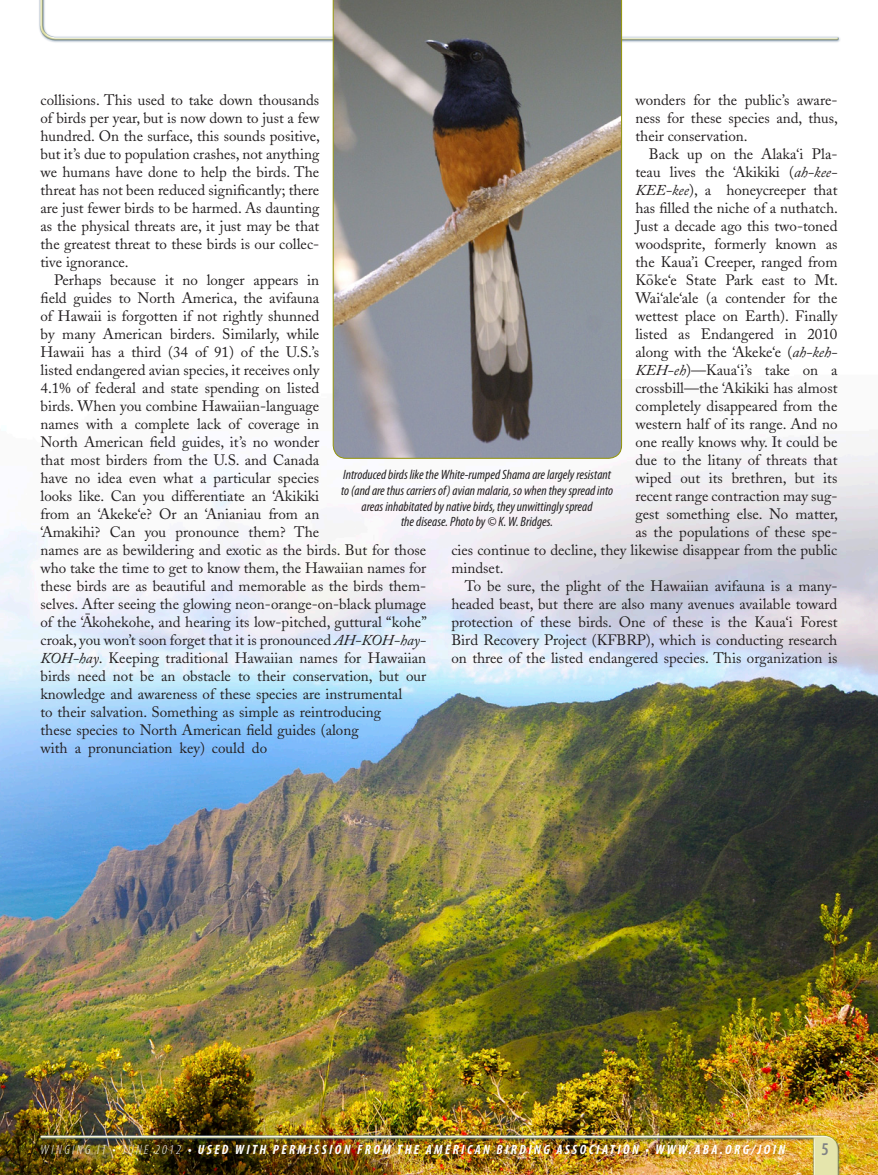
<style>
.page{position:relative;width:878px;height:1175px;background:#fff}
.page>*{position:absolute;margin:0;border:0;box-sizing:border-box;transform-origin:0 0}
.t1{font:600 condensed 18px "Myriad Pro";color:#808285}
.t2{font:15px/18px "Adobe Caslon";color:#231f20}
.t3{font:italic condensed 13.5px/15.8px "Myriad Pro";color:#231f20;text-align:center}
.t4{font:italic 700 condensed 13.5px "Myriad Pro";letter-spacing:.18em;color:#fff}
.s1{font-style:italic}
.s2{font-weight:300}
</style>
<div class="page">
<img style="left:0;top:0;width:878px;height:1174px">
<svg style="left:333px;top:0;width:289px;height:458px;background:#888582"></svg>
<p class="t2" style="left:40px;top:91px;width:281px;text-align:justify">collisions. This used to take down thousands of birds per year, but is now down to just a few hundred. On the surface, this sounds positive, but it’s due to population crashes, not anything we humans have done to help the birds. The threat has not been reduced significantly; there are just fewer birds to be harmed. As daunting as the physical threats are, it just may be that the greatest threat to these birds is our collec&shy;tive ignorance.</p>
<p class="t2" style="left:40px;top:271px;width:388px;text-indent:14px">Perhaps because it no longer appears in<br>field guides to North America, the avifauna<br>of Hawaii is forgotten if not rightly shunned<br>by many American birders. Similarly, while<br>Hawaii has a third (34 of 91) of the U.S.’s<br>listed endangered avian species, it receives only<br>4.1% of federal and state spending on listed<br>birds. When you combine Hawaiian-language<br>names with a complete lack of coverage in<br>North American field guides, it’s no wonder<br>that most birders from the U.S. and Canada<br>have no idea even what a particular species<br>looks like. Can you differentiate an ‘Akikiki<br>from an ‘Akeke‘e? Or an ‘Anianiau from an<br>‘Amakihi? Can you pronounce them? The<br>names are as bewildering and exotic as the birds. But for those who take the time to get to know them, the Hawaiian names for these birds are as beautiful and memorable as the birds them&shy;selves. After seeing the glowing neon-orange-on-black plumage of the ‘Akohekohe, and hearing its low-pitched, guttural “kohe”</p>
<p class="t2" style="left:635px;top:91px;width:204px;text-align:justify">wonders for the public’s aware&shy;ness for these species and, thus, their conservation.</p>
<p class="t2" style="left:649px;top:145px;width:190px">Back up on the Alaka‘i Pla-</p>
<p class="t2" style="left:635px;top:163px;width:203px">teau lives the ‘Akikiki (<span class="s1">ah-kee-</span></p>
<p class="t2" style="left:635px;top:181px;width:203px"><span class="s1">KEE-kee</span>), a honeycreeper that</p>
<p class="t2" style="left:635px;top:199px;width:204px">has filled the niche of a nuthatch.</p>
<p class="t2" style="left:635px;top:217px;width:203px">Just a decade ago this two-toned</p>
<p class="t2" style="left:635px;top:235px;width:203px">woodsprite, formerly known as</p>
<p class="t2" style="left:635px;top:253px;width:203px">the Kaua’i Creeper, ranged from</p>
<p class="t2" style="left:635px;top:271px;width:204px">Ko-ke‘e State Park east to Mt.</p>
<p class="t2" style="left:635px;top:289px;width:203px">Wai‘ale‘ale (a contender for the</p>
<p class="t2" style="left:635px;top:307px;width:203px">wettest place on Earth). Finally</p>
<p class="t2" style="left:635px;top:325px;width:203px">listed as Endangered in 2010</p>
<p class="t2" style="left:635px;top:343px;width:203px">along with the ‘Akeke‘e (<span class="s1">ah-keh-</span></p>
<p class="t2" style="left:635px;top:361px;width:203px"><span class="s1">KEH-eh</span>)—Kaua‘i’s take on a</p>
<p class="t2" style="left:635px;top:379px;width:203px">crossbill—the ‘Akikiki has almost</p>
<p class="t2" style="left:635px;top:397px;width:203px">completely disappeared from the</p>
<p class="t2" style="left:635px;top:415px;width:203px">western half of its range. And no</p>
<p class="t2" style="left:635px;top:433px;width:203px">one really knows why. It could be</p>
<p class="t2" style="left:635px;top:451px;width:203px">due to the litany of threats that</p>
<p class="t2" style="left:635px;top:469px;width:203px">wiped out its brethren, but its</p>
<p class="t2" style="left:635px;top:487px;width:203px">recent range contraction may sug-</p>
<p class="t2" style="left:635px;top:505px;width:204px">gest something else. No matter,</p>
<p class="t2" style="left:635px;top:523px;width:203px">as the populations of these spe-</p>
<p class="t2" style="left:451px;top:541px;width:387px">cies continue to decline, they likewise disappear from the public</p>
<p class="t2" style="left:451px;top:559px;width:54px">mindset.</p>
<p class="t2" style="left:465px;top:577px;width:374px">To be sure, the plight of the Hawaiian avifauna is a many-</p>
<p class="t2" style="left:451px;top:595px;width:387px">headed beast, but there are also many avenues available toward</p>
<p class="t2" style="left:451px;top:613px;width:387px">protection of these birds. One of these is the Kaua‘i Forest</p>
<p class="t2" style="left:451px;top:631px;width:387px">Bird Recovery Project (KFBRP), which is conducting research</p>
<p class="t2" style="left:451px;top:649px;width:387px">on three of the listed endangered species. This organization is</p>
<p class="t3" style="left:341px;top:467px;width:273px">Introduced birds like the White-rumped Shama are largely resistant to (and are thus carriers of) avian malaria, so when they spread into areas inhabitated by native birds, they unwittingly spread<br>the disease. Photo by © K. W. Bridges.</p>
<p class="t2" style="left:40px;top:600px;width:387px;line-height:27px;text-indent:44px">-<br>croak, you won’t soon forget that it is pronounced <span class="s1">AH-KOH-hay-</span></p>
<p class="t2" style="left:40px;top:649px;width:387px"><span class="s1">KOH-hay</span>. Keeping traditional Hawaiian names for Hawaiian birds need not be an obstacle to their conservation, but our knowledge and awareness of these species are instrumental<br>to their salvation. Something as simple as reintroducing<br>these species to North American field guides (along<br>with a pronunciation key) could do</p>
<p class="t4" style="left:41px;top:1141px;width:663px"><span class="s2">WINGING IT • JUNE 2012</span> • USED WITH PERMISSION FROM THE AMERICAN BIRDING ASSOCIATION • WWW.ABA</p>
<p class="t4" style="left:720px;top:1141px;width:67px">.ORG/JOIN</p>
<p class="t1" style="left:821px;top:1139px;width:9px">5</p>
</div>
